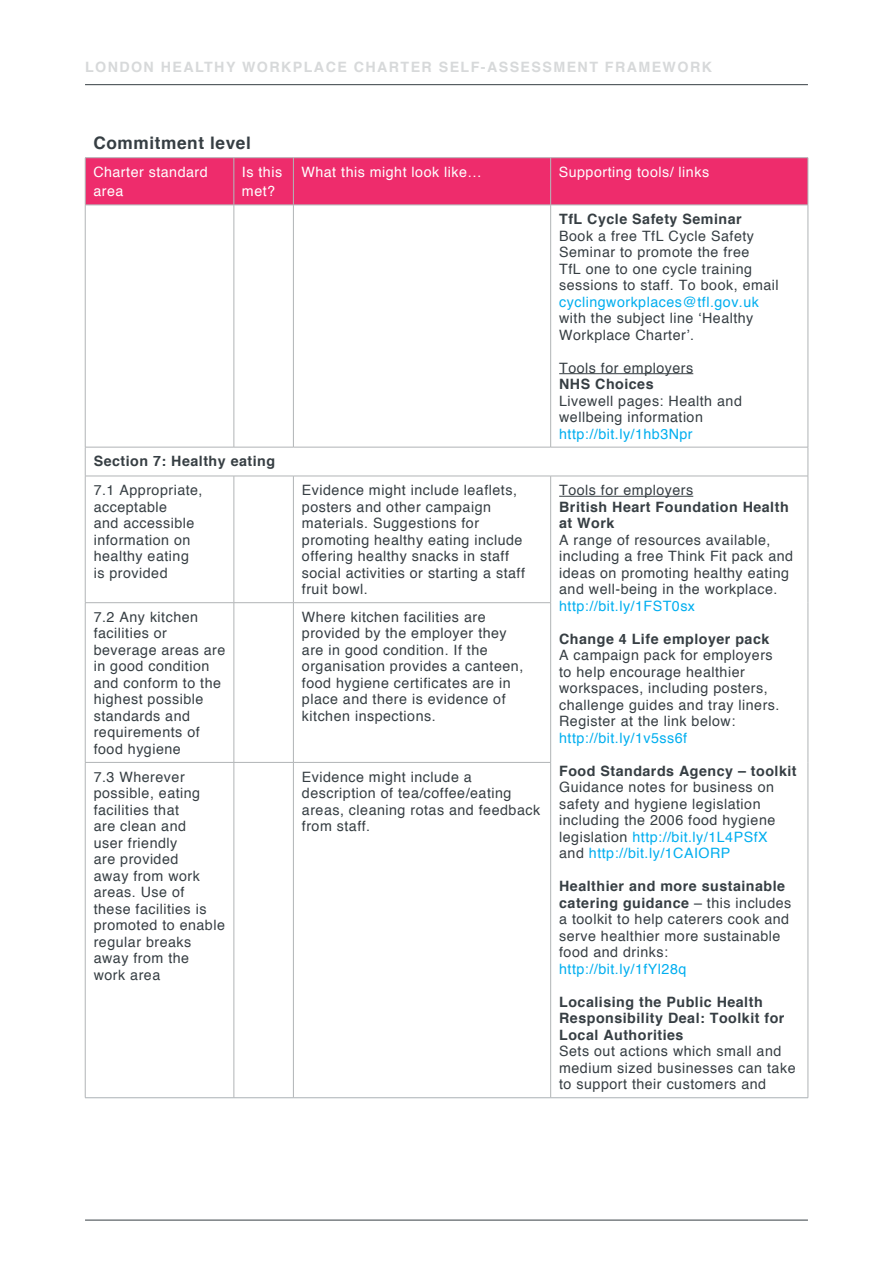
<style>
.page{position:relative;width:893px;height:1263px;background:#fff}
.page>*{position:absolute;margin:0;border:0;box-sizing:border-box;transform-origin:0 0}
.t1{font:700 17.25px "Helvetica";color:#363e43}
.t2{font:14.25px/16.5px "Helvetica";letter-spacing:.035em;color:#363e43}
.t3{font:700 14.25px/16.5px "Helvetica";letter-spacing:.035em;color:#363e43}
.t4{font:14.25px "Helvetica";letter-spacing:.035em;color:#00aeef}
.t5{font:14.25px/19.5px "Helvetica";letter-spacing:.035em;color:#fff}
.t6{font:700 14.25px "Helvetica";letter-spacing:.1em;color:#d7d9da}
.s1{color:#00aeef}
.s2{font-weight:700}
</style>
<div class="page">
<hr style="left:85px;top:84px;width:723px;height:1px;background:#363e43">
<hr style="left:85px;top:1220px;width:723px;height:1px;background:#363e43">
<div style="left:86px;top:158px;width:722px;height:47px;background:#ee2c6c"></div>
<svg style="left:234px;top:206px;width:574px;height:891px"></svg>
<hr style="left:85px;top:157px;width:149px;height:1px;background:#b1b4b6">
<hr style="left:234px;top:157px;width:59px;height:1px;background:#b1b4b6">
<hr style="left:293px;top:157px;width:258px;height:1px;background:#b1b4b6">
<hr style="left:551px;top:157px;width:257px;height:1px;background:#b1b4b6">
<hr style="left:85px;top:158px;width:1px;height:47px;background:#b1b4b6">
<hr style="left:234px;top:158px;width:1px;height:47px;background:#b1b4b6">
<hr style="left:293px;top:158px;width:1px;height:47px;background:#b1b4b6">
<hr style="left:550px;top:158px;width:1px;height:47px;background:#b1b4b6">
<hr style="left:808px;top:158px;width:1px;height:47px;background:#b1b4b6">
<hr style="left:85px;top:205px;width:149px;height:1px;background:#b1b4b6">
<hr style="left:85px;top:205px;width:1px;height:242px;background:#b1b4b6">
<hr style="left:234px;top:205px;width:59px;height:1px;background:#b1b4b6">
<hr style="left:234px;top:205px;width:1px;height:242px;background:#b1b4b6">
<hr style="left:293px;top:205px;width:258px;height:1px;background:#b1b4b6">
<hr style="left:293px;top:205px;width:1px;height:242px;background:#b1b4b6">
<hr style="left:551px;top:205px;width:257px;height:1px;background:#b1b4b6">
<hr style="left:550px;top:205px;width:1px;height:242px;background:#b1b4b6">
<hr style="left:808px;top:205px;width:1px;height:242px;background:#b1b4b6">
<hr style="left:85px;top:447px;width:149px;height:1px;background:#b1b4b6">
<svg style="left:85px;top:447px;width:1px;height:29px"></svg>
<hr style="left:234px;top:447px;width:59px;height:1px;background:#b1b4b6">
<hr style="left:293px;top:447px;width:258px;height:1px;background:#b1b4b6">
<hr style="left:551px;top:447px;width:257px;height:1px;background:#b1b4b6">
<svg style="left:808px;top:447px;width:1px;height:29px"></svg>
<hr style="left:85px;top:476px;width:149px;height:1px;background:#b1b4b6">
<hr style="left:85px;top:476px;width:1px;height:126px;background:#b1b4b6">
<hr style="left:234px;top:476px;width:59px;height:1px;background:#b1b4b6">
<hr style="left:234px;top:476px;width:1px;height:126px;background:#b1b4b6">
<hr style="left:293px;top:476px;width:258px;height:1px;background:#b1b4b6">
<hr style="left:293px;top:476px;width:1px;height:126px;background:#b1b4b6">
<hr style="left:551px;top:476px;width:257px;height:1px;background:#b1b4b6">
<hr style="left:550px;top:476px;width:1px;height:126px;background:#b1b4b6">
<hr style="left:808px;top:476px;width:1px;height:127px;background:#b1b4b6">
<hr style="left:85px;top:602px;width:149px;height:1px;background:#b1b4b6">
<hr style="left:85px;top:603px;width:1px;height:159px;background:#b1b4b6">
<hr style="left:234px;top:602px;width:59px;height:1px;background:#b1b4b6">
<hr style="left:234px;top:603px;width:1px;height:159px;background:#b1b4b6">
<hr style="left:293px;top:602px;width:258px;height:1px;background:#b1b4b6">
<hr style="left:293px;top:603px;width:1px;height:159px;background:#b1b4b6">
<hr style="left:550px;top:603px;width:1px;height:159px;background:#b1b4b6">
<hr style="left:808px;top:603px;width:1px;height:159px;background:#b1b4b6">
<hr style="left:85px;top:762px;width:149px;height:1px;background:#b1b4b6">
<hr style="left:85px;top:763px;width:1px;height:334px;background:#b1b4b6">
<hr style="left:234px;top:762px;width:59px;height:1px;background:#b1b4b6">
<hr style="left:234px;top:763px;width:1px;height:334px;background:#b1b4b6">
<hr style="left:293px;top:762px;width:258px;height:1px;background:#b1b4b6">
<hr style="left:293px;top:763px;width:1px;height:334px;background:#b1b4b6">
<hr style="left:550px;top:763px;width:1px;height:334px;background:#b1b4b6">
<hr style="left:808px;top:762px;width:1px;height:335px;background:#b1b4b6">
<hr style="left:85px;top:1097px;width:149px;height:1px;background:#abb1b5">
<hr style="left:234px;top:1097px;width:59px;height:1px;background:#abb1b5">
<hr style="left:293px;top:1097px;width:258px;height:1px;background:#abb1b5">
<hr style="left:551px;top:1097px;width:257px;height:1px;background:#abb1b5">
<hr style="left:559px;top:373px;width:134px;height:1px;background:#363e43">
<hr style="left:559px;top:496px;width:134px;height:1px;background:#363e43">
<p class="t6" style="left:85px;top:55px;width:628px">London Healthy Workplace Charter self-assessment framework</p>
<p class="t1" style="left:93px;top:129px;width:159px">Commitment level</p>
<p class="t5" style="left:93px;top:163px;width:116px">Charter standard area</p>
<p class="t5" style="left:242px;top:163px;width:42px">Is this met?</p>
<p class="t5" style="left:301px;top:163px;width:182px">What this might look like…</p>
<p class="t5" style="left:559px;top:163px;width:152px">Supporting tools/ links</p>
<p class="t3" style="left:559px;top:211px;width:184px">TfL Cycle Safety Seminar</p>
<p class="t2" style="left:559px;top:228px;width:221px">Book a free TfL Cycle Safety<br>Seminar to promote the free<br>TfL one to one cycle training sessions to staff. To book, email</p>
<p class="t4" style="left:559px;top:291px;width:201px">cyclingworkplaces@tfl.gov.uk</p>
<p class="t2" style="left:559px;top:310px;width:196px">with the subject line ‘Healthy<br>Workplace Charter’.</p>
<p class="t2" style="left:559px;top:360px;width:136px">Tools for employers</p>
<p class="t3" style="left:559px;top:376px;width:96px">NHS Choices</p>
<p class="t2" style="left:559px;top:393px;width:184px">Livewell pages: Health and wellbeing information</p>
<p class="t4" style="left:559px;top:423px;width:135px">http://bit.ly/1hb3Npr</p>
<p class="t3" style="left:94px;top:453px;width:183px">Section 7: Healthy eating</p>
<p class="t2" style="left:94px;top:482px;width:110px">7.1 Appropriate, acceptable<br>and accessible information on healthy eating is provided</p>
<p class="t2" style="left:302px;top:482px;width:225px">Evidence might include leaflets, posters and other campaign materials. Suggestions for promoting healthy eating include offering healthy snacks in staff social activities or starting a staff fruit bowl.</p>
<p class="t2" style="left:559px;top:482px;width:136px">Tools for employers</p>
<p class="t3" style="left:559px;top:499px;width:231px">British Heart Foundation Health at Work</p>
<p class="t2" style="left:559px;top:532px;width:235px">A range of resources available, including a free Think Fit pack and ideas on promoting healthy eating and well-being in the workplace.</p>
<p class="t4" style="left:559px;top:595px;width:137px">http://bit.ly/1FST0sx</p>
<p class="t3" style="left:559px;top:631px;width:212px">Change 4 Life employer pack</p>
<p class="t2" style="left:559px;top:647px;width:222px">A campaign pack for employers to help encourage healthier workspaces, including posters, challenge guides and tray liners.<br>Register at the link below:</p>
<p class="t4" style="left:559px;top:727px;width:129px">http://bit.ly/1v5ss6f</p>
<p class="t3" style="left:559px;top:763px;width:239px">Food Standards Agency – toolkit</p>
<p class="t2" style="left:559px;top:779px;width:218px">Guidance notes for business on safety and hygiene legislation including the 2006 food hygiene legislation <span class="s1">http://bit.ly/1L4PSfX </span>and <span class="s1">http://bit.ly/1CAIORP</span></p>
<p class="t2" style="left:559px;top:878px;width:234px"><span class="s2">Healthier and more sustainable catering guidance</span> – this includes a toolkit to help caterers cook and serve healthier more sustainable food and drinks:</p>
<p class="t4" style="left:559px;top:958px;width:129px">http://bit.ly/1fYl28q</p>
<p class="t3" style="left:559px;top:994px;width:227px">Localising the Public Health<br>Responsibility Deal: Toolkit for<br>Local Authorities</p>
<p class="t2" style="left:559px;top:1043px;width:238px">Sets out actions which small and medium sized businesses can take to support their customers and</p>
<p class="t2" style="left:94px;top:609px;width:133px">7.2 Any kitchen facilities or beverage areas are in good condition and conform to the highest possible standards and requirements of food hygiene</p>
<p class="t2" style="left:302px;top:609px;width:223px">Where kitchen facilities are provided by the employer they are in good condition. If the organisation provides a canteen, food hygiene certificates are in place and there is evidence of kitchen inspections.</p>
<p class="t2" style="left:94px;top:769px;width:133px">7.3 Wherever possible, eating facilities that<br>are clean and<br>user friendly<br>are provided<br>away from work areas. Use of<br>these facilities is promoted to enable regular breaks away from the<br>work area</p>
<p class="t2" style="left:302px;top:769px;width:240px">Evidence might include a description of tea/coffee/eating areas, cleaning rotas and feedback from staff.</p>
</div>
